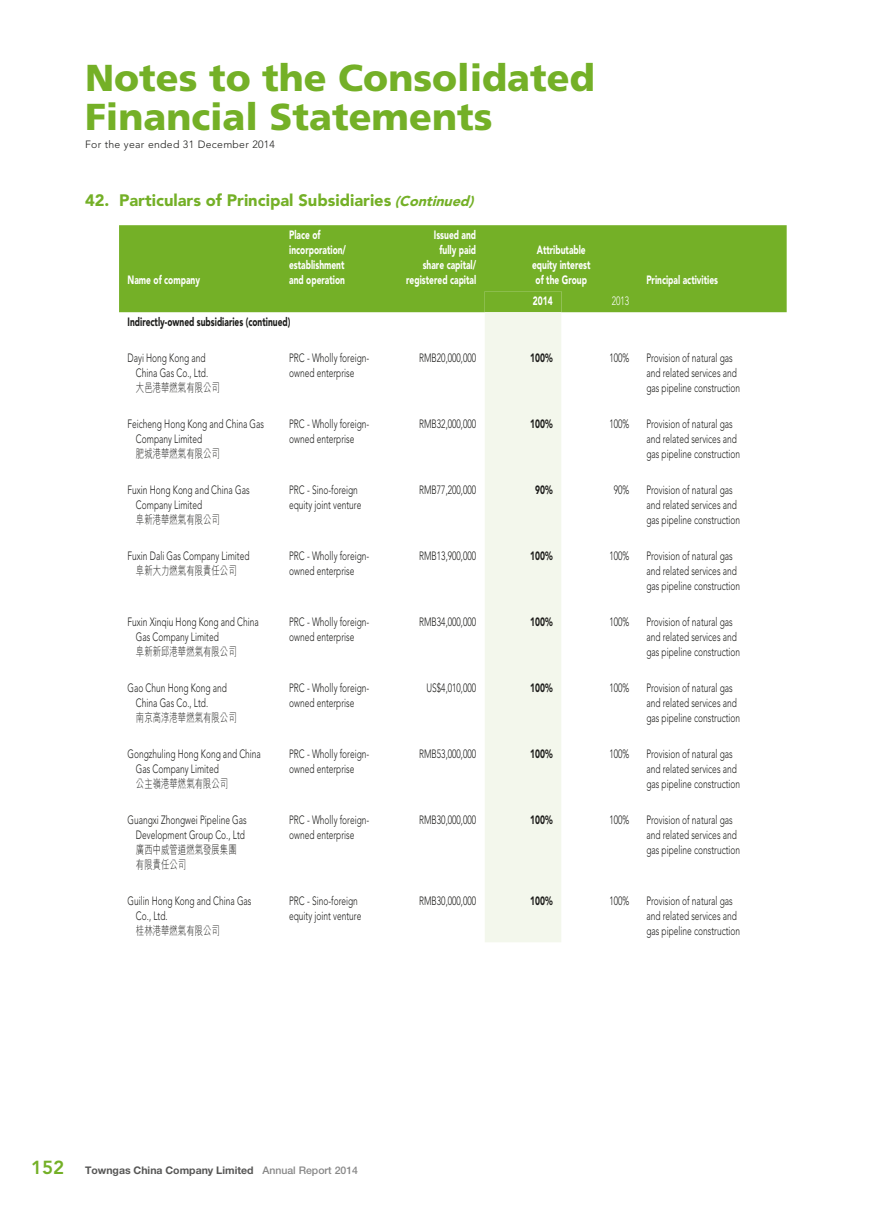
<style>
.page{position:relative;width:893px;height:1212px;background:#fff}
.page>*{position:absolute;margin:0;border:0;box-sizing:border-box;transform-origin:0 0}
.t1{font:900 37.5px/39px "Frutiger LT Std";color:#74b027}
.t2{font:900 16.5px "Avenir LT Std";color:#74b027}
.t3{font:300 12px/15px "Avenir LT Std";color:#1d1d1b;scale:.7 1}
.t4{font:900 12px "Avenir LT Std";color:#fff;scale:.7 1}
.t5{font:12px "M Hei HK Light E Ten B5 H";color:#1d1d1b;scale:.7 1}
.t6{font:900 12px "Avenir LT Std";color:#1d1d1b;scale:.7 1}
.t7{font:300 12px "Avenir LT Std";color:#fff;scale:.7 1}
.t8{font:700 10.5px "Helvetica Neue LT Std";color:#575756}
.t9{font:300 10.5px "Avenir LT Std";letter-spacing:.025em;color:#1d1d1b}
.s1{font-style:italic;font-size:14.25px}
.s2{font-family:"Avenir LT Std";font-weight:800;font-size:18.75px;color:#74b027}
.s3{font-weight:500;color:#878787}
</style>
<div class="page">
<div style="left:119px;top:225px;width:668px;height:87px;background:#74b027"></div>
<div style="left:485px;top:291px;width:76px;height:21px;background:#74b027"></div>
<div style="left:485px;top:312px;width:76px;height:630px;background:#f3f7ec"></div>
<h1 class="t1" style="left:85px;top:60px;width:511px">Notes to the Consolidated<br>Financial Statements</h1>
<p class="t9" style="left:85px;top:140px;width:191px">For the year ended 31 December 2014</p>
<h2 class="t2" style="left:85px;top:193px;width:394px">42. Particulars of Principal Subsidiaries <span class="s1">(Continued)</span></h2>
<p class="t4" style="left:289px;top:229px;width:47px">Place of</p>
<p class="t4" style="left:434px;top:229px;width:62px">Issued and</p>
<p class="t4" style="left:289px;top:244px;width:83px">incorporation/</p>
<p class="t4" style="left:439px;top:244px;width:54px">fully paid</p>
<p class="t4" style="left:537px;top:244px;width:72px">Attributable</p>
<p class="t4" style="left:289px;top:259px;width:81px">establishment</p>
<p class="t4" style="left:423px;top:259px;width:78px">share capital/</p>
<p class="t4" style="left:532px;top:259px;width:85px">equity interest</p>
<p class="t4" style="left:128px;top:274px;width:105px">Name of company</p>
<p class="t4" style="left:289px;top:274px;width:81px">and operation</p>
<p class="t4" style="left:406px;top:274px;width:102px">registered capital</p>
<p class="t4" style="left:536px;top:274px;width:75px">of the Group</p>
<p class="t4" style="left:646px;top:274px;width:104px">Principal activities</p>
<p class="t4" style="left:533px;top:295px;width:30px">2014</p>
<p class="t7" style="left:612px;top:295px;width:26px">2013</p>
<p class="t6" style="left:128px;top:316px;width:234px">Indirectly-owned subsidiaries (continued)</p>
<p class="t3" style="left:128px;top:351px;width:113px">Dayi Hong Kong and</p>
<p class="t3" style="left:289px;top:351px;width:116px">PRC - Wholly foreign-</p>
<p class="t3" style="left:419px;top:351px;width:83px">RMB20,000,000</p>
<p class="t6" style="left:530px;top:352px;width:34px">100%</p>
<p class="t3" style="left:609px;top:351px;width:30px">100%</p>
<p class="t3" style="left:646px;top:351px;width:125px">Provision of natural gas</p>
<p class="t3" style="left:136px;top:366px;width:105px">China Gas Co., Ltd.</p>
<p class="t3" style="left:289px;top:366px;width:95px">owned enterprise</p>
<p class="t3" style="left:646px;top:366px;width:131px">and related services and</p>
<p class="t5" style="left:136px;top:383px;width:121px">大邑港華燃氣有限公司</p>
<p class="t3" style="left:646px;top:381px;width:136px">gas pipeline construction</p>
<p class="t3" style="left:128px;top:417px;width:197px">Feicheng Hong Kong and China Gas</p>
<p class="t3" style="left:289px;top:417px;width:116px">PRC - Wholly foreign-</p>
<p class="t3" style="left:419px;top:417px;width:83px">RMB32,000,000</p>
<p class="t6" style="left:530px;top:418px;width:34px">100%</p>
<p class="t3" style="left:609px;top:417px;width:30px">100%</p>
<p class="t3" style="left:646px;top:417px;width:125px">Provision of natural gas</p>
<p class="t3" style="left:136px;top:432px;width:96px">Company Limited</p>
<p class="t3" style="left:289px;top:432px;width:95px">owned enterprise</p>
<p class="t3" style="left:646px;top:432px;width:131px">and related services and</p>
<p class="t5" style="left:136px;top:449px;width:121px">肥城港華燃氣有限公司</p>
<p class="t3" style="left:646px;top:447px;width:136px">gas pipeline construction</p>
<p class="t3" style="left:128px;top:483px;width:176px">Fuxin Hong Kong and China Gas</p>
<p class="t3" style="left:289px;top:483px;width:100px">PRC - Sino-foreign</p>
<p class="t3" style="left:419px;top:483px;width:83px">RMB77,200,000</p>
<p class="t6" style="left:535px;top:484px;width:27px">90%</p>
<p class="t3" style="left:614px;top:483px;width:24px">90%</p>
<p class="t3" style="left:646px;top:483px;width:125px">Provision of natural gas</p>
<p class="t3" style="left:136px;top:498px;width:96px">Company Limited</p>
<p class="t3" style="left:289px;top:498px;width:105px">equity joint venture</p>
<p class="t3" style="left:646px;top:498px;width:131px">and related services and</p>
<p class="t5" style="left:136px;top:515px;width:121px">阜新港華燃氣有限公司</p>
<p class="t3" style="left:646px;top:513px;width:136px">gas pipeline construction</p>
<p class="t3" style="left:128px;top:549px;width:176px">Fuxin Dali Gas Company Limited</p>
<p class="t3" style="left:289px;top:549px;width:116px">PRC - Wholly foreign-</p>
<p class="t3" style="left:419px;top:549px;width:83px">RMB13,900,000</p>
<p class="t6" style="left:530px;top:550px;width:34px">100%</p>
<p class="t3" style="left:609px;top:549px;width:30px">100%</p>
<p class="t3" style="left:646px;top:549px;width:125px">Provision of natural gas</p>
<p class="t5" style="left:136px;top:566px;width:145px">阜新大力燃氣有限責任公司</p>
<p class="t3" style="left:289px;top:564px;width:95px">owned enterprise</p>
<p class="t3" style="left:646px;top:564px;width:136px">and related services and gas pipeline construction</p>
<p class="t3" style="left:128px;top:615px;width:189px">Fuxin Xinqiu Hong Kong and China</p>
<p class="t3" style="left:289px;top:615px;width:116px">PRC - Wholly foreign-</p>
<p class="t3" style="left:419px;top:615px;width:83px">RMB34,000,000</p>
<p class="t6" style="left:530px;top:616px;width:34px">100%</p>
<p class="t3" style="left:609px;top:615px;width:30px">100%</p>
<p class="t3" style="left:646px;top:615px;width:125px">Provision of natural gas</p>
<p class="t3" style="left:136px;top:630px;width:120px">Gas Company Limited</p>
<p class="t3" style="left:289px;top:630px;width:95px">owned enterprise</p>
<p class="t3" style="left:646px;top:630px;width:131px">and related services and</p>
<p class="t5" style="left:136px;top:647px;width:145px">阜新新邱港華燃氣有限公司</p>
<p class="t3" style="left:646px;top:645px;width:136px">gas pipeline construction</p>
<p class="t3" style="left:128px;top:681px;width:144px">Gao Chun Hong Kong and</p>
<p class="t3" style="left:289px;top:681px;width:116px">PRC - Wholly foreign-</p>
<p class="t3" style="left:426px;top:681px;width:73px">US$4,010,000</p>
<p class="t6" style="left:530px;top:682px;width:34px">100%</p>
<p class="t3" style="left:609px;top:681px;width:30px">100%</p>
<p class="t3" style="left:646px;top:681px;width:125px">Provision of natural gas</p>
<p class="t3" style="left:136px;top:696px;width:105px">China Gas Co., Ltd.</p>
<p class="t3" style="left:289px;top:696px;width:95px">owned enterprise</p>
<p class="t3" style="left:646px;top:696px;width:131px">and related services and</p>
<p class="t5" style="left:136px;top:713px;width:145px">南京高淳港華燃氣有限公司</p>
<p class="t3" style="left:646px;top:711px;width:136px">gas pipeline construction</p>
<p class="t3" style="left:128px;top:747px;width:192px">Gongzhuling Hong Kong and China</p>
<p class="t3" style="left:289px;top:747px;width:116px">PRC - Wholly foreign-</p>
<p class="t3" style="left:419px;top:747px;width:83px">RMB53,000,000</p>
<p class="t6" style="left:530px;top:748px;width:34px">100%</p>
<p class="t3" style="left:609px;top:747px;width:30px">100%</p>
<p class="t3" style="left:646px;top:747px;width:125px">Provision of natural gas</p>
<p class="t3" style="left:136px;top:762px;width:120px">Gas Company Limited</p>
<p class="t3" style="left:289px;top:762px;width:95px">owned enterprise</p>
<p class="t3" style="left:646px;top:762px;width:131px">and related services and</p>
<p class="t5" style="left:136px;top:779px;width:133px">公主嶺港華燃氣有限公司</p>
<p class="t3" style="left:646px;top:777px;width:136px">gas pipeline construction</p>
<p class="t3" style="left:128px;top:813px;width:172px">Guangxi Zhongwei Pipeline Gas</p>
<p class="t3" style="left:289px;top:813px;width:116px">PRC - Wholly foreign-</p>
<p class="t3" style="left:419px;top:813px;width:83px">RMB30,000,000</p>
<p class="t6" style="left:530px;top:814px;width:34px">100%</p>
<p class="t3" style="left:609px;top:813px;width:30px">100%</p>
<p class="t3" style="left:646px;top:813px;width:125px">Provision of natural gas</p>
<p class="t3" style="left:136px;top:828px;width:157px">Development Group Co., Ltd</p>
<p class="t3" style="left:289px;top:828px;width:95px">owned enterprise</p>
<p class="t3" style="left:646px;top:828px;width:131px">and related services and</p>
<p class="t5" style="left:136px;top:845px;width:145px">廣西中威管道燃氣發展集團</p>
<p class="t3" style="left:646px;top:843px;width:136px">gas pipeline construction</p>
<p class="t5" style="left:136px;top:860px;width:73px">有限責任公司</p>
<p class="t3" style="left:128px;top:894px;width:178px">Guilin Hong Kong and China Gas</p>
<p class="t3" style="left:289px;top:894px;width:100px">PRC - Sino-foreign</p>
<p class="t3" style="left:419px;top:894px;width:83px">RMB30,000,000</p>
<p class="t6" style="left:530px;top:895px;width:34px">100%</p>
<p class="t3" style="left:609px;top:894px;width:30px">100%</p>
<p class="t3" style="left:646px;top:894px;width:125px">Provision of natural gas</p>
<p class="t3" style="left:136px;top:909px;width:47px">Co., Ltd.</p>
<p class="t3" style="left:289px;top:909px;width:105px">equity joint venture</p>
<p class="t3" style="left:646px;top:909px;width:131px">and related services and</p>
<p class="t5" style="left:136px;top:926px;width:121px">桂林港華燃氣有限公司</p>
<p class="t3" style="left:646px;top:924px;width:136px">gas pipeline construction</p>
<p class="t8" style="left:31px;top:1166px;width:329px"><span class="s2">152</span> Towngas China Company Limited <span class="s3">Annual Report 2014</span></p>
</div>
